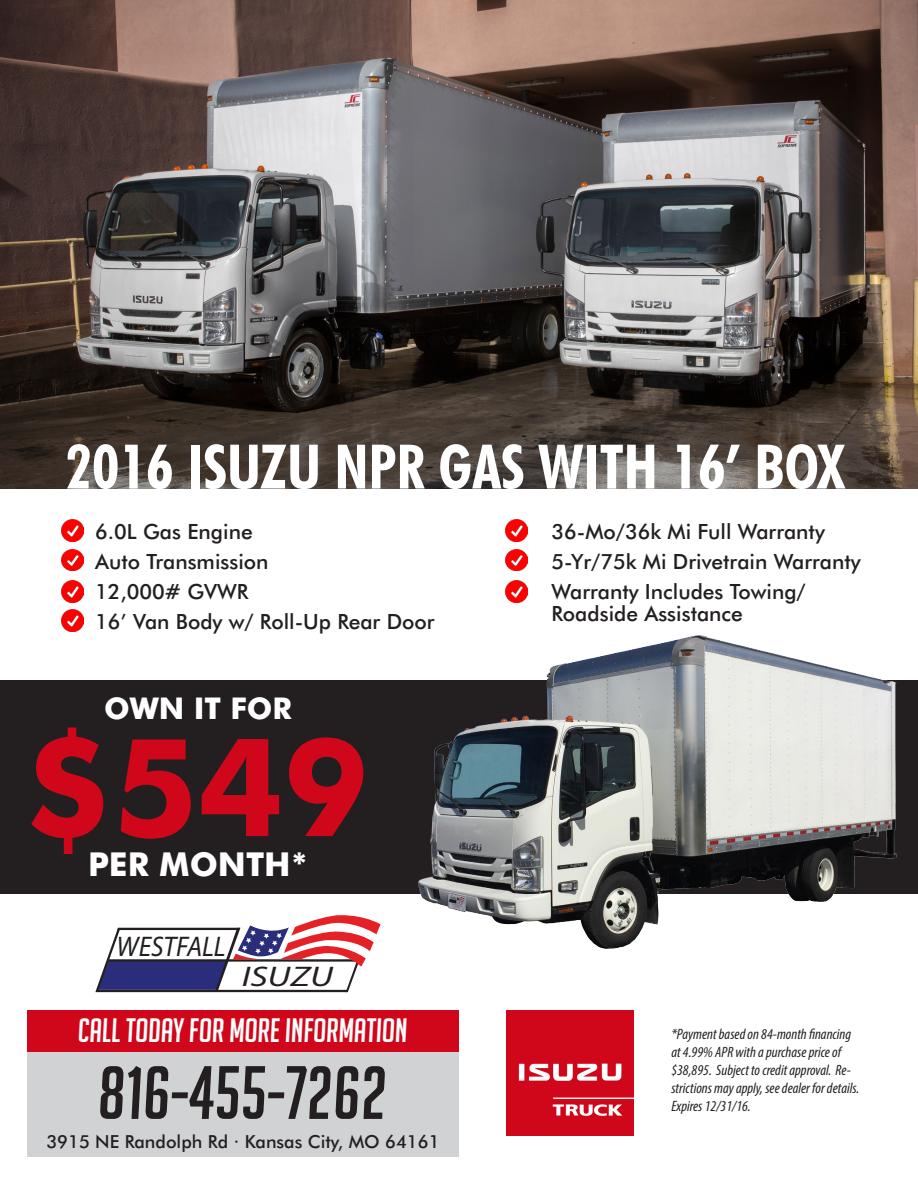
<style>
.page{position:relative;width:918px;height:1188px;background:#fff}
.page>*{position:absolute;margin:0;border:0;box-sizing:border-box;transform-origin:0 0}
.t1{font:700 136.5px "Futura BT";color:#d0071a}
.t2{font:italic 73.5px "Big Noodle Titling";color:#231f20}
.t3{font:700 condensed 61.5px "Futura BT";color:#fff}
.t4{font:italic 33px "Big Noodle Titling";color:#fff}
.t5{font:700 33px "Futura BT";color:#fff}
.t6{font:700 30px "Futura BT";color:#fff}
.t7{font:italic 28.5px "Myriad";color:#231f20;scale:.94 1}
.t8{font:italic 28.5px "Myriad";color:#231f20;scale:1.3 1}
.t9{font:500 21px "Futura BT";color:#231f20}
.t10{font:500 18px "Futura BT";color:#231f20}
.t11{font:italic condensed 15px/18px "Myriad Pro";color:#231f20}
</style>
<div class="page">
<img style="left:507px;top:1011px;width:126px;height:124px">
<div style="left:0;top:680px;width:918px;height:214px;background:#231f20"></div>
<img style="left:418px;top:635px;width:479px;height:314px">
<svg style="left:95px;top:915px;width:286px;height:77px"></svg>
<img style="left:62px;top:520px;width:21px;height:21px">
<img style="left:62px;top:549px;width:21px;height:22px">
<img style="left:62px;top:581px;width:21px;height:21px">
<img style="left:62px;top:610px;width:21px;height:21px">
<img style="left:0;top:0;width:918px;height:488px">
<img style="left:506px;top:520px;width:21px;height:21px">
<img style="left:506px;top:549px;width:21px;height:22px">
<div style="left:27px;top:1011px;width:432px;height:41px;background:#d0071a"></div>
<div style="left:27px;top:1052px;width:432px;height:104px;background:#d1d2d4"></div>
<img style="left:505px;top:581px;width:22px;height:21px">
<p class="t3" style="left:65px;top:429px;width:780px">2016 ISUZU NPR GAS WITH 16’ BOX</p>
<p class="t9" style="left:552px;top:519px;width:275px">36-Mo/36k Mi Full Warranty</p>
<p class="t9" style="left:552px;top:549px;width:311px">5-Yr/75k Mi Drivetrain Warranty</p>
<p class="t9" style="left:552px;top:579px;width:256px">Warranty Includes Towing/</p>
<p class="t9" style="left:552px;top:601px;width:193px">Roadside Assistance</p>
<p class="t9" style="left:95px;top:519px;width:159px">6.0L Gas Engine</p>
<p class="t9" style="left:95px;top:549px;width:175px">Auto Transmission</p>
<p class="t9" style="left:95px;top:579px;width:155px">12,000# GVWR</p>
<p class="t9" style="left:95px;top:609px;width:341px">16’ Van Body w/ Roll-Up Rear Door</p>
<p class="t6" style="left:104px;top:690px;width:189px">OWN IT FOR</p>
<p class="t1" style="left:27px;top:704px;width:343px">$549</p>
<p class="t5" style="left:88px;top:844px;width:221px">PER MONTH*</p>
<p class="t7" style="left:117px;top:932px;width:118px">WESTFALL</p>
<p class="t8" style="left:242px;top:963px;width:72px">ISUZU</p>
<p class="t4" style="left:78px;top:1013px;width:331px">CALL TODAY FOR MORE INFORMATION</p>
<p class="t2" style="left:98px;top:1053px;width:291px">816-455-7262</p>
<p class="t10" style="left:46px;top:1131px;width:395px">3915 NE Randolph Rd · Kansas City, MO 64161</p>
<p class="t11" style="left:671px;top:1025px;width:189px">*Payment based on 84-month financing at 4.99% APR with a purchase price of $38,895. Subject to credit approval. Re&shy;strictions may apply, see dealer for details.<br>Expires 12/31/16.</p>
</div>
